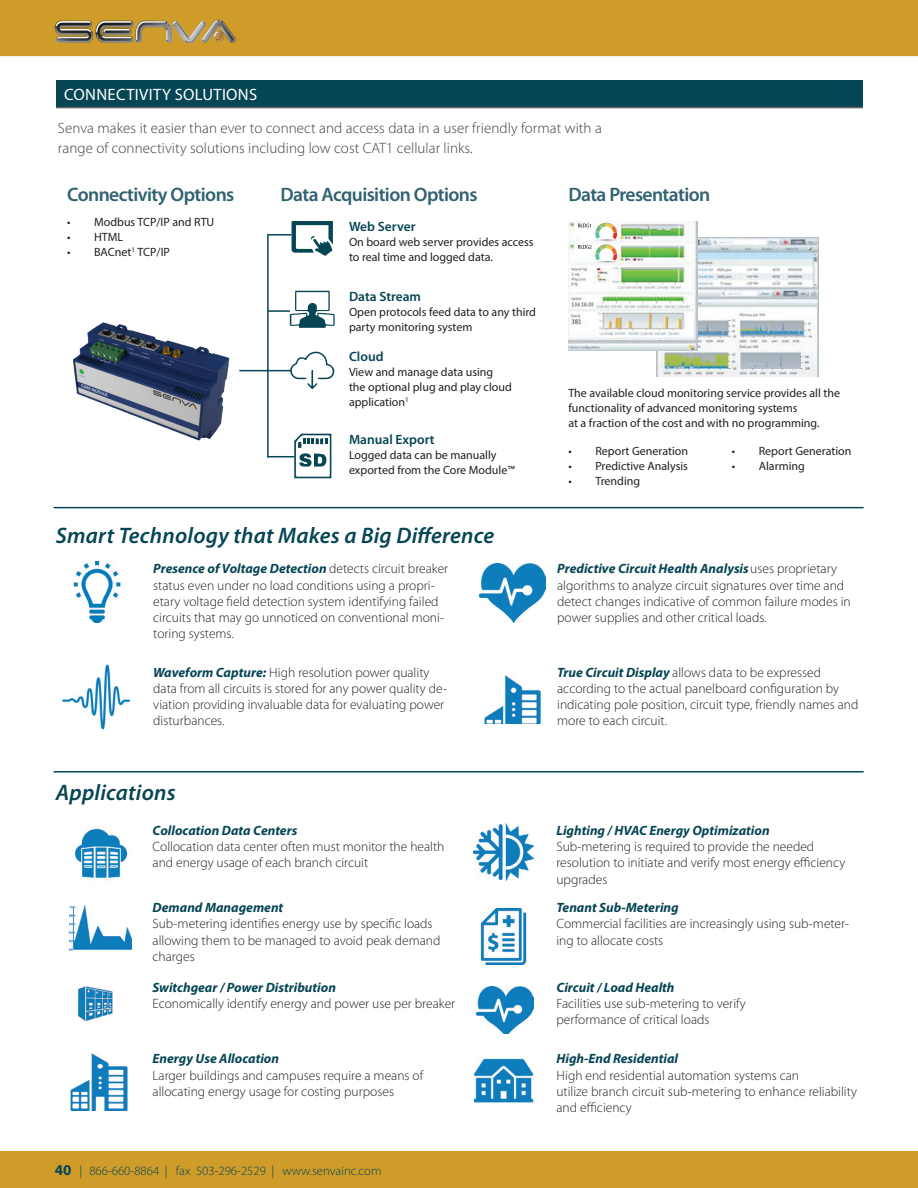
<style>
.page{position:relative;width:918px;height:1188px;background:#fff}
.page>*{position:absolute;margin:0;border:0;box-sizing:border-box;transform-origin:0 0}
.t1{font:italic 600 22.5px "Myriad Pro";letter-spacing:.01em;color:#064554}
.t2{font:600 19.5px "Myriad Pro";letter-spacing:-.03em;color:#316170}
.t3{font:16.5px "Myriad Pro";letter-spacing:.02em;color:#fff}
.t4{font:300 15px/20.2px "Myriad Pro";letter-spacing:.005em;color:#3e3e3f}
.t5{font:300 13.5px/16.2px "Myriad Pro";color:#231f20}
.t6{font:italic 700 13.5px "Myriad Pro";color:#064554}
.t7{font:600 13.5px "Myriad Pro";color:#064554}
.t8{font:300 12.75px "Myriad Pro";color:#064554}
.t9{font:12px/15px "Myriad Pro";color:#231f20}
.s1{font-style:inherit}
.s2{font-weight:700;font-style:italic;color:#064554}
.s3{font-weight:700;font-size:15px}
</style>
<div class="page">
<div style="left:0;top:0;width:918px;height:56px;background:#cf9c29"></div>
<img style="left:55px;top:19px;width:182px;height:24px">
<div style="left:0;top:1151px;width:918px;height:37px;background:#cf9c29"></div>
<hr style="left:267px;top:234px;width:2px;height:223px;background:#064554">
<hr style="left:268px;top:234px;width:24px;height:2px;background:#064554">
<hr style="left:268px;top:310px;width:22px;height:2px;background:#064554">
<hr style="left:239px;top:370px;width:51px;height:1px;background:#064554">
<img style="left:656px;top:238px;width:162px;height:138px">
<img style="left:568px;top:221px;width:129px;height:130px">
<svg style="left:292px;top:221px;width:41px;height:35px"></svg>
<svg style="left:290px;top:291px;width:45px;height:37px"></svg>
<svg style="left:290px;top:351px;width:44px;height:38px"></svg>
<svg style="left:267px;top:434px;width:64px;height:44px"></svg>
<img style="left:73px;top:322px;width:157px;height:119px">
<div style="left:56px;top:80px;width:807px;height:28px;background:#064554"></div>
<hr style="left:56px;top:107px;width:807px;height:1px;background:#636366">
<img style="left:73px;top:562px;width:48px;height:61px">
<img style="left:62px;top:664px;width:67px;height:65px">
<img style="left:479px;top:563px;width:66px;height:59px">
<img style="left:484px;top:675px;width:57px;height:49px">
<hr style="left:54px;top:507px;width:810px;height:1px;background:#064554">
<hr style="left:54px;top:771px;width:810px;height:2px;background:#064554">
<img style="left:473px;top:824px;width:60px;height:57px">
<img style="left:69px;top:906px;width:62px;height:45px">
<img style="left:74px;top:828px;width:54px;height:51px">
<img style="left:77px;top:986px;width:36px;height:35px">
<img style="left:477px;top:986px;width:57px;height:48px">
<img style="left:480px;top:908px;width:47px;height:56px">
<img style="left:70px;top:1054px;width:58px;height:57px">
<img style="left:475px;top:1058px;width:59px;height:44px">
<p class="t3" style="left:64px;top:84px;width:195px">CONNECTIVITY SOLUTIONS</p>
<p class="t4" style="left:58px;top:118px;width:545px">Senva makes it easier than ever to connect and access data in a user friendly format with a range of connectivity solutions including low cost CAT1 cellular links.</p>
<h2 class="t2" style="left:67px;top:182px;width:169px">Connectivity Options</h2>
<h2 class="t2" style="left:281px;top:182px;width:199px">Data Acquisition Options</h2>
<h2 class="t2" style="left:568px;top:182px;width:143px">Data Presentation</h2>
<p class="t9" style="left:67px;top:214px;width:149px">• Modbus TCP/IP and RTU</p>
<p class="t9" style="left:67px;top:229px;width:58px">• HTML</p>
<p class="t9" style="left:67px;top:244px;width:104px">• BACnet<sup>1</sup> <span class="s1">TCP/IP</span></p>
<p class="t7" style="left:349px;top:218px;width:68px">Web Server</p>
<p class="t9" style="left:349px;top:234px;width:186px">On board web server provides access to real time and logged data.</p>
<p class="t7" style="left:349px;top:288px;width:74px">Data Stream</p>
<p class="t9" style="left:349px;top:304px;width:189px">Open protocols feed data to any third party monitoring system</p>
<p class="t7" style="left:349px;top:348px;width:36px">Cloud</p>
<p class="t9" style="left:349px;top:364px;width:164px">View and manage data using the optional plug and play cloud application<sup>1</sup></p>
<p class="t7" style="left:349px;top:431px;width:87px">Manual Export</p>
<p class="t9" style="left:349px;top:447px;width:167px">Logged data can be manually exported from the Core Module™</p>
<p class="t9" style="left:568px;top:444px;width:121px">• Report Generation</p>
<p class="t9" style="left:568px;top:385px;width:273px">The available cloud monitoring service provides all the functionality of advanced monitoring systems<br>at a fraction of the cost and with no programming.</p>
<p class="t9" style="left:732px;top:444px;width:121px">• Report Generation</p>
<p class="t9" style="left:732px;top:459px;width:75px">• Alarming</p>
<p class="t9" style="left:568px;top:459px;width:121px">• Predictive Analysis</p>
<p class="t9" style="left:568px;top:474px;width:73px">• Trending</p>
<h1 class="t1" style="left:56px;top:521px;width:440px">Smart Technology that Makes a Big Difference</h1>
<p class="t5" style="left:153px;top:561px;width:296px"><span class="s2">Presence of Voltage Detection</span> detects circuit breaker status even under no load conditions using a propri&shy;etary voltage field detection system identifying failed circuits that may go unnoticed on conventional moni&shy;toring systems.</p>
<p class="t5" style="left:557px;top:561px;width:295px"><span class="s2">Predictive Circuit Health Analysis</span>uses proprietary algorithms to analyze circuit signatures over time and detect changes indicative of common failure modes in power supplies and other critical loads.</p>
<p class="t5" style="left:153px;top:664px;width:295px"><span class="s2">Waveform Capture:</span> High resolution power quality data from all circuits is stored for any power quality de&shy;viation providing invaluable data for evaluating power disturbances.</p>
<p class="t5" style="left:557px;top:664px;width:303px"><span class="s2">True Circuit Display</span> allows data to be expressed according to the actual panelboard configuration by indicating pole position, circuit type, friendly names and more to each circuit.</p>
<h1 class="t1" style="left:56px;top:778px;width:121px">Applications</h1>
<p class="t6" style="left:153px;top:822px;width:146px">Collocation Data Centers</p>
<p class="t5" style="left:153px;top:839px;width:293px">Collocation data center often must monitor the health and energy usage of each branch circuit</p>
<p class="t6" style="left:153px;top:899px;width:132px">Demand Management</p>
<p class="t5" style="left:153px;top:916px;width:290px">Sub-metering identifies energy use by specific loads allowing them to be managed to avoid peak demand charges</p>
<p class="t6" style="left:153px;top:979px;width:185px">Switchgear / Power Distribution</p>
<p class="t5" style="left:153px;top:996px;width:304px">Economically identify energy and power use per breaker</p>
<p class="t6" style="left:153px;top:1050px;width:128px">Energy Use Allocation</p>
<p class="t5" style="left:153px;top:1067px;width:272px">Larger buildings and campuses require a means of allocating energy usage for costing purposes</p>
<p class="t8" style="left:55px;top:1163px;width:328px"><span class="s3">40</span> | 866-660-8864 | fax 503-296-2529 | www.senvainc.com</p>
<p class="t6" style="left:556px;top:822px;width:215px">Lighting / HVAC Energy Optimization</p>
<p class="t5" style="left:556px;top:839px;width:290px">Sub-metering is required to provide the needed resolution to initiate and verify most energy efficiency upgrades</p>
<p class="t6" style="left:556px;top:899px;width:124px">Tenant Sub-Metering</p>
<p class="t5" style="left:556px;top:916px;width:294px">Commercial facilities are increasingly using sub-meter&shy;ing to allocate costs</p>
<p class="t6" style="left:556px;top:979px;width:120px">Circuit / Load Health</p>
<p class="t5" style="left:556px;top:996px;width:191px">Facilities use sub-metering to verify performance of critical loads</p>
<p class="t6" style="left:556px;top:1050px;width:123px">High-End Residential</p>
<p class="t5" style="left:556px;top:1067px;width:302px">High end residential automation systems can<br>utilize branch circuit sub-metering to enhance reliability and efficiency</p>
</div>
